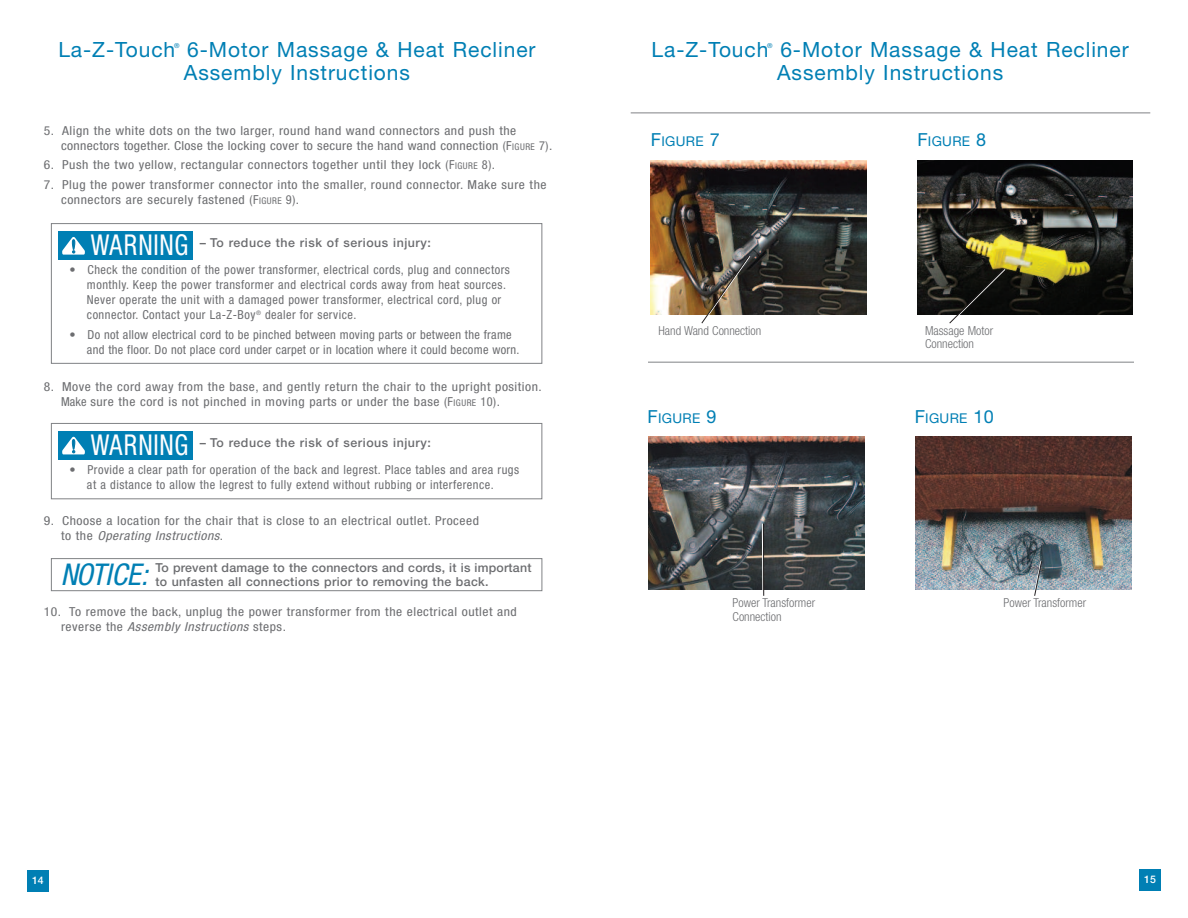
<style>
.page{position:relative;width:1188px;height:918px;background:#fff}
.page>*{position:absolute;margin:0;border:0;box-sizing:border-box;transform-origin:0 0}
.t1{font:italic condensed 30px "Helvetica Neue";color:#007fb4}
.t2{font:condensed 28.8px "Helvetica Neue";letter-spacing:.03em;color:#fff;scale:.9 1}
.t3{font:21px/22.5px "Helvetica Neue";letter-spacing:.045em;color:#007fb4}
.t4{font:13.5px "Helvetica Neue";letter-spacing:.02em;color:#007fb4}
.t5{font:condensed 12.3px/15px "Helvetica Neue";letter-spacing:.04em;color:#6c6d70;scale:1.1 1}
.t6{font:condensed 12.3px/15px "Helvetica Neue";letter-spacing:.04em;color:#6c6d70}
.t7{font:500 12.3px/13.5px "Helvetica Neue";letter-spacing:.03em;color:#6c6d70}
.t8{font:300 condensed 12.3px/13.5px "Helvetica Neue";color:#6c6d70}
.t9{font:500 10.5px "Helvetica Neue";color:#fff}
.t10{font:6.75px "Helvetica Neue";color:#007fb4}
.s1{font-size:9.3px}
.s2{font-style:italic}
.s3{font-size:18px}
</style>
<div class="page">
<div style="left:1139px;top:869px;width:22px;height:21px;background:#007fb4"></div>
<div style="left:27px;top:870px;width:22px;height:21px;background:#007fb4"></div>
<div style="left:51px;top:223px;width:491px;height:141px;border:1px solid #808285"></div>
<div style="left:58px;top:231px;width:134px;height:29px;background:#007fb4"></div>
<svg style="left:62px;top:237px;width:23px;height:18px"></svg>
<div style="left:51px;top:423px;width:491px;height:76px;border:1px solid #808285"></div>
<div style="left:58px;top:431px;width:134px;height:29px;background:#007fb4"></div>
<svg style="left:62px;top:437px;width:23px;height:17px"></svg>
<div style="left:51px;top:558px;width:491px;height:33px;border:1px solid #808285"></div>
<hr style="left:631px;top:113px;width:519px;height:1px;background:#808285">
<img style="left:917px;top:160px;width:216px;height:154px">
<img style="left:648px;top:436px;width:216px;height:154px">
<svg style="left:762px;top:479px;width:84px;height:117px;background:#54585a"></svg>
<hr style="left:763px;top:524px;width:1px;height:72px;background:#231f20">
<svg style="left:949px;top:268px;width:57px;height:56px"></svg>
<hr style="left:648px;top:362px;width:486px;height:1px;background:#808285">
<img style="left:651px;top:160px;width:215px;height:154px">
<img style="left:701px;top:254px;width:50px;height:70px">
<img style="left:916px;top:436px;width:215px;height:154px">
<img style="left:1033px;top:550px;width:75px;height:46px">
<h3 class="t3" style="left:58px;top:41px;width:118px">La-Z-Touch</h3>
<p class="t10" style="left:174px;top:43px;width:7px">®</p>
<h3 class="t3" style="left:184px;top:41px;width:353px">6-Motor Massage &amp; Heat Recliner<br>Assembly Instructions</h3>
<h3 class="t3" style="left:652px;top:41px;width:118px">La-Z-Touch</h3>
<p class="t10" style="left:767px;top:43px;width:7px">®</p>
<h3 class="t3" style="left:777px;top:41px;width:353px">6-Motor Massage &amp; Heat Recliner<br>Assembly Instructions</h3>
<p class="t5" style="left:61px;top:124px;width:448px;text-indent:-17px">5. Align the white dots on the two larger, round hand wand connectors and push the connectors together. Close the locking cover to secure the hand wand connection (F<span class="s1">IGURE</span> 7).</p>
<p class="t5" style="left:44px;top:158px;width:412px">6. Push the two yellow, rectangular connectors together until they lock (F<span class="s1">IGURE</span> 8).</p>
<p class="t5" style="left:61px;top:178px;width:443px;text-indent:-17px">7. Plug the power transformer connector into the smaller, round connector. Make sure the connectors are securely fastened (F<span class="s1">IGURE</span> 9).</p>
<p class="t7" style="left:200px;top:237px;width:233px">– To reduce the risk of serious injury:</p>
<p class="t6" style="left:87px;top:263px;width:424px;text-indent:-17px">• Check the condition of the power transformer, electrical cords, plug and connectors monthly. Keep the power transformer and electrical cords away from heat sources.<br>Never operate the unit with a damaged power transformer, electrical cord, plug or connector. Contact your La-Z-Boy<sup>®</sup> dealer for service.</p>
<p class="t6" style="left:87px;top:328px;width:434px;text-indent:-17px">• Do not allow electrical cord to be pinched between moving parts or between the frame and the floor. Do not place cord under carpet or in location where it could become worn.</p>
<h2 class="t2" style="left:91px;top:234px;width:110px">WARNING</h2>
<p class="t5" style="left:61px;top:380px;width:439px;text-indent:-17px">8. Move the cord away from the base, and gently return the chair to the upright position.<br>Make sure the cord is not pinched in moving parts or under the base (F<span class="s1">IGURE</span> 10).</p>
<p class="t7" style="left:200px;top:437px;width:233px">– To reduce the risk of serious injury:</p>
<p class="t6" style="left:87px;top:463px;width:434px;text-indent:-17px">• Provide a clear path for operation of the back and legrest. Place tables and area rugs at a distance to allow the legrest to fully extend without rubbing or interference.</p>
<h2 class="t2" style="left:91px;top:434px;width:110px">WARNING</h2>
<p class="t5" style="left:61px;top:514px;width:381px;text-indent:-17px">9. Choose a location for the chair that is close to an electrical outlet. Proceed to the <span class="s2">Operating Instructions</span>.</p>
<h1 class="t1" style="left:61px;top:564px;width:89px">NOTICE:</h1>
<p class="t7" style="left:155px;top:562px;width:378px">To prevent damage to the connectors and cords, it is important to unfasten all connections prior to removing the back.</p>
<p class="t5" style="left:61px;top:606px;width:416px;text-indent:-17px">10. To remove the back, unplug the power transformer from the electrical outlet and reverse the <span class="s2">Assembly Instructions</span> steps.</p>
<p class="t4" style="left:651px;top:137px;width:70px"><span class="s3">F</span>IGURE <span class="s3">7</span></p>
<p class="t8" style="left:659px;top:325px;width:104px">Hand Wand Connection</p>
<p class="t4" style="left:648px;top:414px;width:70px"><span class="s3">F</span>IGURE <span class="s3">9</span></p>
<p class="t8" style="left:733px;top:597px;width:84px">Power Transformer<br>Connection</p>
<p class="t4" style="left:917px;top:137px;width:70px"><span class="s3">F</span>IGURE <span class="s3">8</span></p>
<p class="t8" style="left:925px;top:325px;width:70px">Massage Motor<br>Connection</p>
<p class="t4" style="left:915px;top:414px;width:81px"><span class="s3">F</span>IGURE <span class="s3">10</span></p>
<p class="t8" style="left:1004px;top:597px;width:84px">Power Transformer</p>
<p class="t9" style="left:32px;top:877px;width:13px">14</p>
<p class="t9" style="left:1144px;top:876px;width:13px">15</p>
</div>
